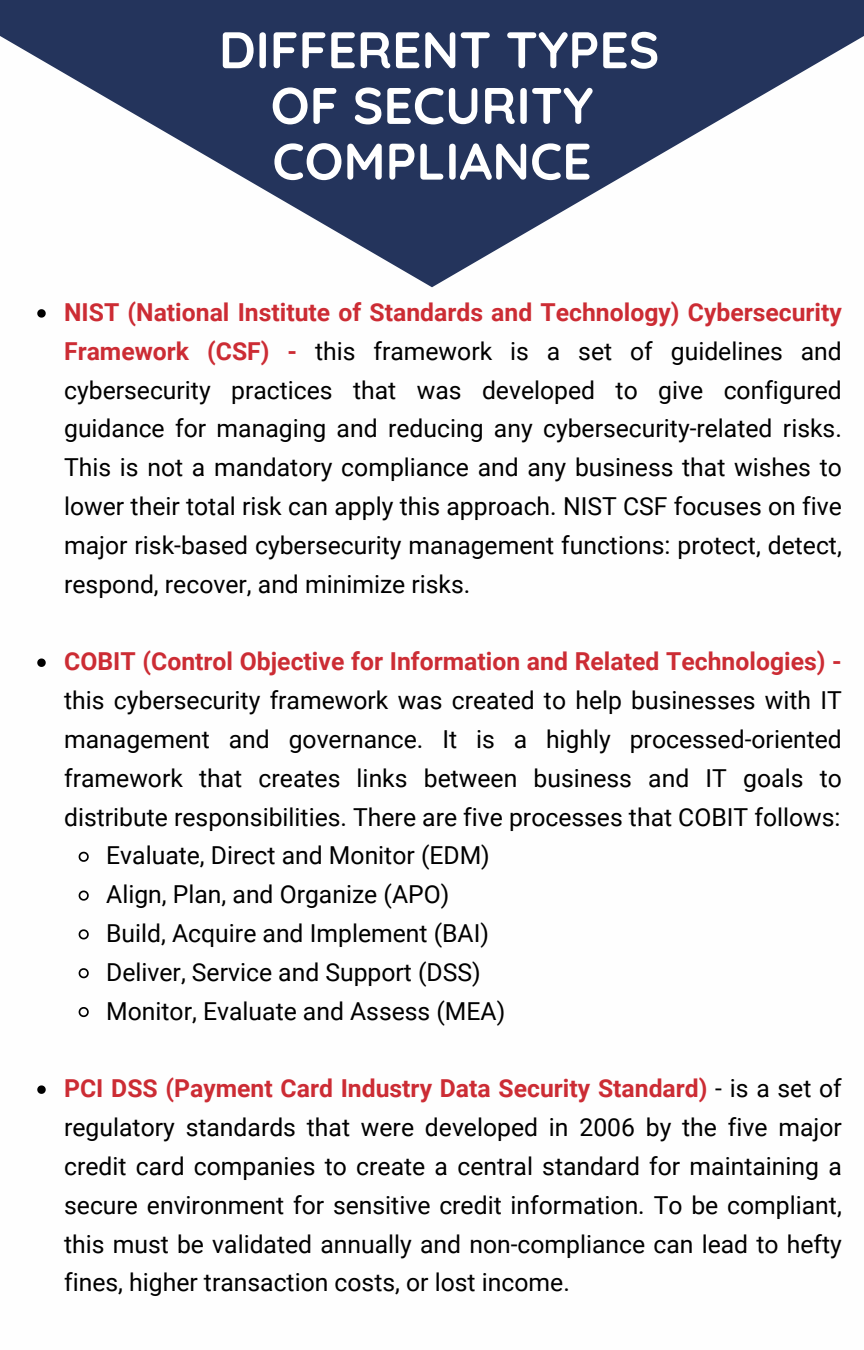
<style>
.page{position:relative;width:864px;height:1350px;background:#fff}
.page>*{position:absolute;margin:0;border:0;box-sizing:border-box;transform-origin:0 0}
.t1{font:700 51.3px/55.8px "Quicksand";color:#fff;text-align:center}
.t2{font:24.75px/38.7px "Roboto";color:#000;text-align:justify}
.t3{font:700 24.75px "Roboto";color:#cc2c34}
.s1{font-weight:700;color:#cc2c34}
</style>
<div class="page">
<svg style="left:0;top:0;width:864px;height:287px;fill:#24345c"></svg>
<svg style="left:37px;top:309px;width:9px;height:9px"></svg>
<svg style="left:37px;top:659px;width:9px;height:8px"></svg>
<svg style="left:78px;top:851px;width:11px;height:11px"></svg>
<svg style="left:78px;top:890px;width:11px;height:11px"></svg>
<svg style="left:78px;top:929px;width:11px;height:11px"></svg>
<svg style="left:78px;top:968px;width:11px;height:11px"></svg>
<svg style="left:78px;top:1007px;width:11px;height:11px"></svg>
<svg style="left:37px;top:1085px;width:9px;height:9px"></svg>
<h1 class="t1" style="left:219px;top:21px;width:442px">DIFFERENT TYPES<br>OF SECURITY<br>COMPLIANCE</h1>
<p class="t2" style="left:64px;top:293px;width:779px"><span class="s1">NIST (National Institute of Standards and Technology) Cybersecurity Framework (CSF) -</span> this framework is a set of guidelines and cybersecurity practices that was developed to give configured guidance for managing and reducing any cybersecurity-related risks.<br>This is not a mandatory compliance and any business that wishes to lower their total risk can apply this approach. NIST CSF focuses on five major risk-based cybersecurity management functions: protect, detect, respond, recover, and minimize risks.</p>
<p class="t3" style="left:64px;top:647px;width:779px">COBIT (Control Objective for Information and Related Technologies) -</p>
<p class="t2" style="left:64px;top:681px;width:779px">this cybersecurity framework was created to help businesses with IT</p>
<p class="t2" style="left:64px;top:720px;width:779px">management and governance. It is a highly processed-oriented</p>
<p class="t2" style="left:64px;top:759px;width:779px">framework that creates links between business and IT goals to</p>
<p class="t2" style="left:64px;top:798px;width:778px">distribute responsibilities. There are five processes that COBIT follows:</p>
<p class="t2" style="left:106px;top:837px;width:385px">Evaluate, Direct and Monitor (EDM)</p>
<p class="t2" style="left:106px;top:875px;width:345px">Align, Plan, and Organize (APO)</p>
<p class="t2" style="left:106px;top:914px;width:384px">Build, Acquire and Implement (BAI)</p>
<p class="t2" style="left:106px;top:953px;width:376px">Deliver, Service and Support (DSS)</p>
<p class="t2" style="left:106px;top:992px;width:401px">Monitor, Evaluate and Assess (MEA)</p>
<p class="t2" style="left:64px;top:1069px;width:779px"><span class="s1">PCI DSS (Payment Card Industry Data Security Standard)</span> - is a set of regulatory standards that were developed in 2006 by the five major credit card companies to create a central standard for maintaining a secure environment for sensitive credit information. To be compliant, this must be validated annually and non-compliance can lead to hefty fines, higher transaction costs, or lost income.</p>
</div>
